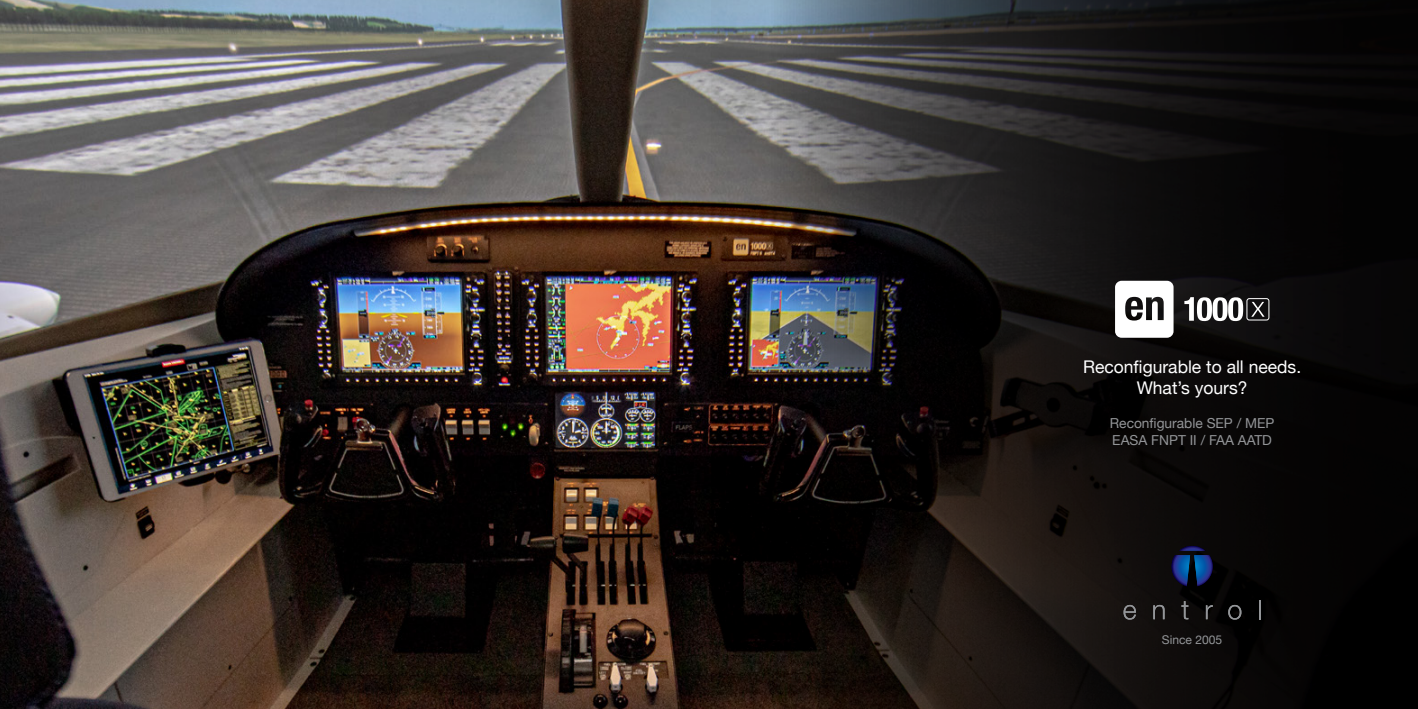
<style>
.page{position:relative;width:1418px;height:709px;background:#fff}
.page>*{position:absolute;margin:0;border:0;box-sizing:border-box;transform-origin:0 0}
.t1{font:17.5px/21px "Helvetica Neue";color:#fff;text-align:center}
.t2{font:13.75px "Helvetica Neue";color:#939598}
.t3{font:12.12px "Helvetica Neue";color:#939598}
</style>
<div class="page">
<img style="left:0;top:0;width:710px;height:709px">
<svg style="left:710px;top:0;width:707px;height:709px;background:#1a1817"></svg>
<svg style="left:1123px;top:605px;width:12px;height:14px"></svg>
<svg style="left:1153px;top:605px;width:11px;height:14px"></svg>
<svg style="left:1181px;top:601px;width:7px;height:18px"></svg>
<svg style="left:1205px;top:605px;width:7px;height:14px"></svg>
<svg style="left:1228px;top:605px;width:13px;height:14px"></svg>
<svg style="left:1258px;top:600px;width:2px;height:19px"></svg>
<svg style="left:1171px;top:546px;width:41px;height:40px;background:#0e2a5c"></svg>
<svg style="left:1251px;top:302px;width:13px;height:15px"></svg>
<svg style="left:1115px;top:281px;width:58px;height:57px"></svg>
<div style="left:1246px;top:298px;width:23px;height:22px;border:1px solid #fff;border-radius:2px"></div>
<svg style="left:1184px;top:297px;width:59px;height:24px"></svg>
<p class="t1" style="left:1083px;top:357px;width:220px">Reconfigurable to all needs.<br>What’s yours?</p>
<p class="t2" style="left:1109px;top:413px;width:166px">Reconfigurable SEP / MEP</p>
<p class="t2" style="left:1112px;top:430px;width:161px">EASA FNPT II / FAA AATD</p>
<p class="t3" style="left:1161px;top:631px;width:62px">Since 2005</p>
</div>
